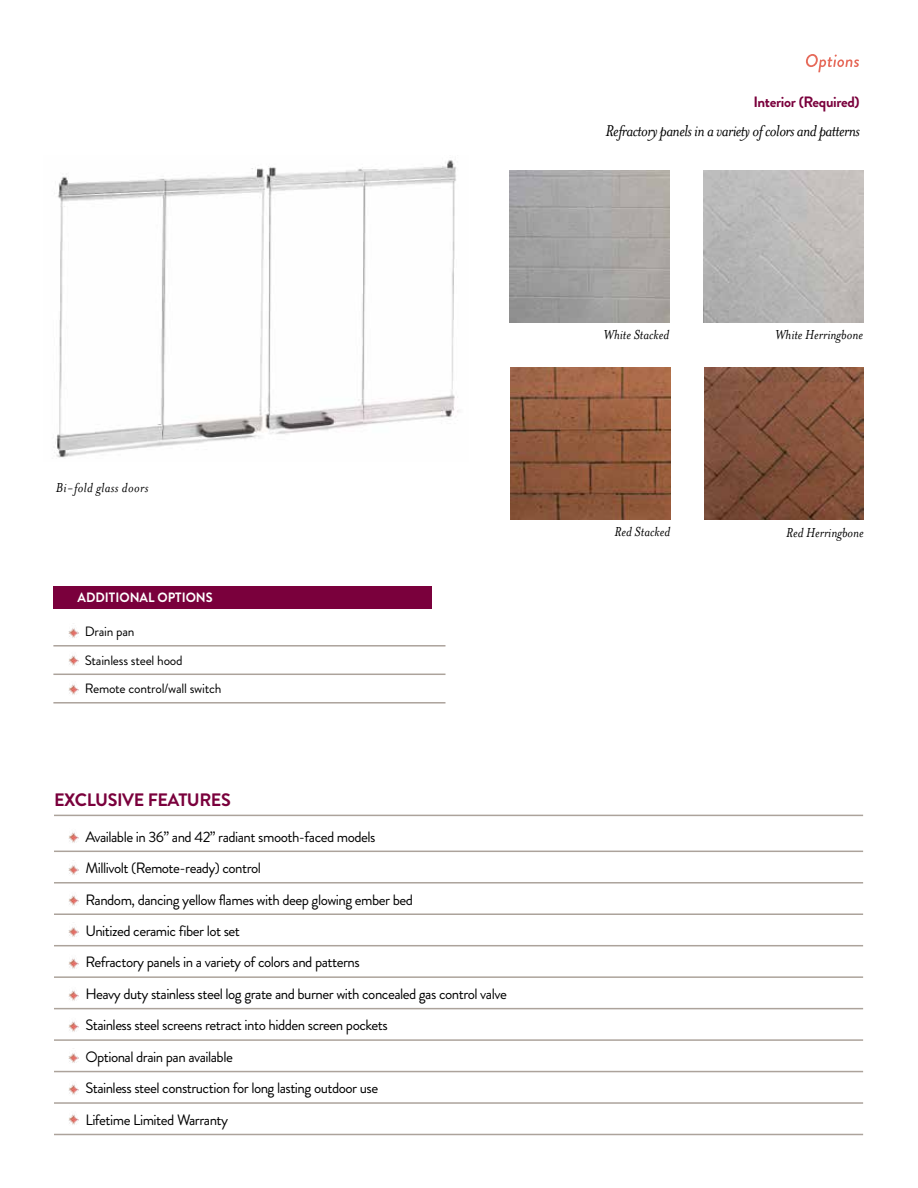
<style>
.page{position:relative;width:918px;height:1188px;background:#fff}
.page>*{position:absolute;margin:0;border:0;box-sizing:border-box;transform-origin:0 0}
.t1{font:italic 18px "Mrs Eaves OT";letter-spacing:-.03em;color:#000}
.t2{font:700 18px "Brandon Grotesque";letter-spacing:-.025em;color:#7a003c}
.t3{font:15px/31.5px "Brandon Grotesque";letter-spacing:-.035em;color:#000}
.t4{font:italic 15px "Mrs Eaves OT";color:#000}
.t5{font:700 15px "Brandon Grotesque";letter-spacing:-.025em;color:#7a003c}
.t6{font:italic 15px "Mrs Eaves OT";letter-spacing:.025em;color:#000}
.t7{font:13.5px/28.5px "Brandon Grotesque";letter-spacing:-.02em;color:#000}
.t8{font:700 13.5px "Brandon Grotesque";color:#fff;scale:.95 1}
</style>
<div class="page">
<img style="left:511px;top:367px;width:159px;height:152px">
<img style="left:705px;top:367px;width:159px;height:152px">
<img style="left:704px;top:170px;width:159px;height:152px">
<hr style="left:54px;top:815px;width:809px;height:1px;background:#aca39b">
<hr style="left:54px;top:851px;width:809px;height:1px;background:#aca39b">
<hr style="left:54px;top:882px;width:809px;height:2px;background:#aca39b">
<hr style="left:54px;top:913px;width:809px;height:2px;background:#aca39b">
<hr style="left:54px;top:945px;width:809px;height:1px;background:#aca39b">
<hr style="left:54px;top:976px;width:809px;height:2px;background:#aca39b">
<hr style="left:54px;top:1008px;width:809px;height:1px;background:#aca39b">
<hr style="left:54px;top:1039px;width:809px;height:2px;background:#aca39b">
<hr style="left:54px;top:1071px;width:809px;height:1px;background:#aca39b">
<hr style="left:54px;top:1102px;width:809px;height:2px;background:#aca39b">
<hr style="left:54px;top:1134px;width:809px;height:1px;background:#aca39b">
<img style="left:69px;top:832px;width:9px;height:11px">
<img style="left:69px;top:958px;width:9px;height:11px">
<img style="left:68px;top:865px;width:10px;height:10px">
<img style="left:69px;top:990px;width:9px;height:11px">
<img style="left:69px;top:895px;width:9px;height:11px">
<img style="left:69px;top:1021px;width:9px;height:11px">
<img style="left:69px;top:1084px;width:9px;height:11px">
<img style="left:69px;top:1114px;width:9px;height:11px">
<img style="left:68px;top:927px;width:10px;height:10px">
<hr style="left:53px;top:645px;width:392px;height:2px;background:#aca39b">
<hr style="left:53px;top:674px;width:392px;height:1px;background:#aca39b">
<hr style="left:53px;top:702px;width:392px;height:2px;background:#aca39b">
<div style="left:53px;top:587px;width:379px;height:22px;background:#7a003c"></div>
<img style="left:68px;top:628px;width:10px;height:10px">
<img style="left:69px;top:655px;width:9px;height:11px">
<img style="left:69px;top:684px;width:9px;height:11px">
<img style="left:68px;top:1053px;width:10px;height:10px">
<img style="left:54px;top:160px;width:405px;height:298px">
<svg style="left:806px;top:54px;width:53px;height:18px"></svg>
<p class="t6" style="left:56px;top:480px;width:94px">Bi-fold glass doors</p>
<p class="t8" style="left:78px;top:588px;width:144px">ADDITIONAL OPTIONS</p>
<p class="t7" style="left:85px;top:617px;width:138px">Drain pan<br>Stainless steel hood<br>Remote control/wall switch</p>
<p class="t2" style="left:54px;top:787px;width:178px">EXCLUSIVE FEATURES</p>
<p class="t3" style="left:85px;top:821px;width:423px">Available in 36” and 42” radiant smooth-faced models<br>Millivolt (Remote-ready) control<br>Random, dancing yellow flames with deep glowing ember bed<br>Unitized ceramic fiber lot set<br>Refractory panels in a variety of colors and patterns<br>Heavy duty stainless steel log grate and burner with concealed gas control valve Stainless steel screens retract into hidden screen pockets<br>Optional drain pan available<br>Stainless steel construction for long lasting outdoor use<br>Lifetime Limited Warranty</p>
<p class="t5" style="left:754px;top:92px;width:108px">Interior (Required)</p>
<p class="t1" style="left:605px;top:120px;width:256px">Refractory panels in a variety of colors and patterns</p>
<p class="t4" style="left:603px;top:327px;width:67px">White Stacked</p>
<p class="t4" style="left:775px;top:327px;width:90px">White Herringbone</p>
<p class="t4" style="left:615px;top:524px;width:57px">Red Stacked</p>
<p class="t4" style="left:786px;top:524px;width:79px">Red Herringbone</p>
</div>
